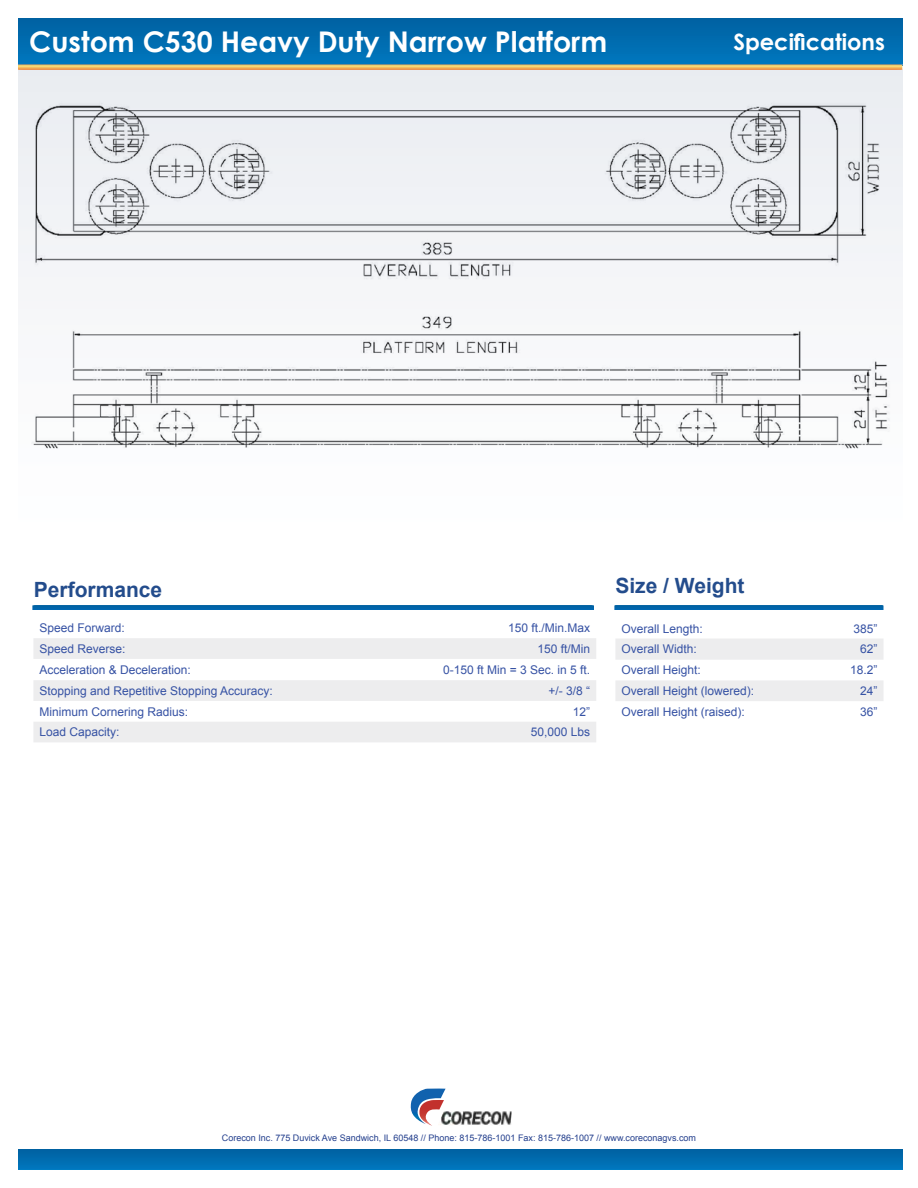
<style>
.page{position:relative;width:918px;height:1188px;background:#fff}
.page>*{position:absolute;margin:0;border:0;box-sizing:border-box;transform-origin:0 0}
.t1{font:700 28.5px "Century Gothic";color:#fff}
.t2{font:700 22.5px "Century Gothic";color:#fff}
.t3{font:700 21px "Arial";color:#234c8c}
.t4{font:12px "Arial";color:#3652a4}
.t5{font:9px "Arial";color:#233f8d}
</style>
<div class="page">
<div style="left:18px;top:70px;width:884px;height:507px;background:linear-gradient(to bottom,#eaedf1,#fff)"></div>
<div style="left:19px;top:18px;width:883px;height:48px;background:linear-gradient(to bottom,#0061a1,#0077bf)"></div>
<div style="left:19px;top:1149px;width:883px;height:21px;background:linear-gradient(to right,#006caf,#006caf)"></div>
<svg style="left:18px;top:64px;width:884px;height:6px;background:#deb067"></svg>
<img style="left:446px;top:1111px;width:66px;height:14px">
<svg style="left:410px;top:1088px;width:36px;height:38px"></svg>
<svg style="left:32px;top:605px;width:562px;height:5px;background:#0264a9"></svg>
<svg style="left:33px;top:638px;width:563px;height:104px;fill:#ededee"></svg>
<svg style="left:615px;top:639px;width:268px;height:62px"></svg>
<svg style="left:614px;top:605px;width:270px;height:5px"></svg>
<img style="left:21px;top:87px;width:877px;height:371px">
<h1 class="t1" style="left:29px;top:24px;width:579px">Custom C530 Heavy Duty Narrow Platform</h1>
<h2 class="t2" style="left:733px;top:28px;width:153px">Specifications</h2>
<h3 class="t3" style="left:34px;top:578px;width:130px">Performance</h3>
<h3 class="t3" style="left:615px;top:573px;width:131px">Size / Weight</h3>
<p class="t4" style="left:39px;top:621px;width:87px">Speed Forward:</p>
<p class="t4" style="left:508px;top:621px;width:84px">150 ft./Min.Max</p>
<p class="t4" style="left:39px;top:642px;width:88px">Speed Reverse:</p>
<p class="t4" style="left:538px;top:642px;width:54px">150 ft/Min</p>
<p class="t4" style="left:39px;top:663px;width:153px">Acceleration &amp; Deceleration:</p>
<p class="t4" style="left:443px;top:663px;width:149px">0-150 ft Min = 3 Sec. in 5 ft.</p>
<p class="t4" style="left:39px;top:684px;width:235px">Stopping and Repetitive Stopping Accuracy:</p>
<p class="t4" style="left:549px;top:684px;width:43px">+/- 3/8 “</p>
<p class="t4" style="left:39px;top:705px;width:150px">Minimum Cornering Radius:</p>
<p class="t4" style="left:573px;top:705px;width:19px">12”</p>
<p class="t4" style="left:39px;top:725px;width:82px">Load Capacity:</p>
<p class="t4" style="left:531px;top:725px;width:61px">50,000 Lbs</p>
<p class="t4" style="left:621px;top:622px;width:83px">Overall Length:</p>
<p class="t4" style="left:853px;top:622px;width:26px">385”</p>
<p class="t4" style="left:621px;top:642px;width:77px">Overall Width:</p>
<p class="t4" style="left:860px;top:642px;width:19px">62”</p>
<p class="t4" style="left:621px;top:663px;width:81px">Overall Height:</p>
<p class="t4" style="left:850px;top:663px;width:29px">18.2”</p>
<p class="t4" style="left:621px;top:684px;width:134px">Overall Height (lowered):</p>
<p class="t4" style="left:860px;top:684px;width:19px">24”</p>
<p class="t4" style="left:621px;top:705px;width:125px">Overall Height (raised):</p>
<p class="t4" style="left:860px;top:705px;width:19px">36”</p>
<p class="t5" style="left:222px;top:1132px;width:476px">Corecon Inc. 775 Duvick Ave Sandwich, IL 60548 // Phone: 815-786-1001 Fax: 815-786-1007 // www.coreconagvs.com</p>
</div>
